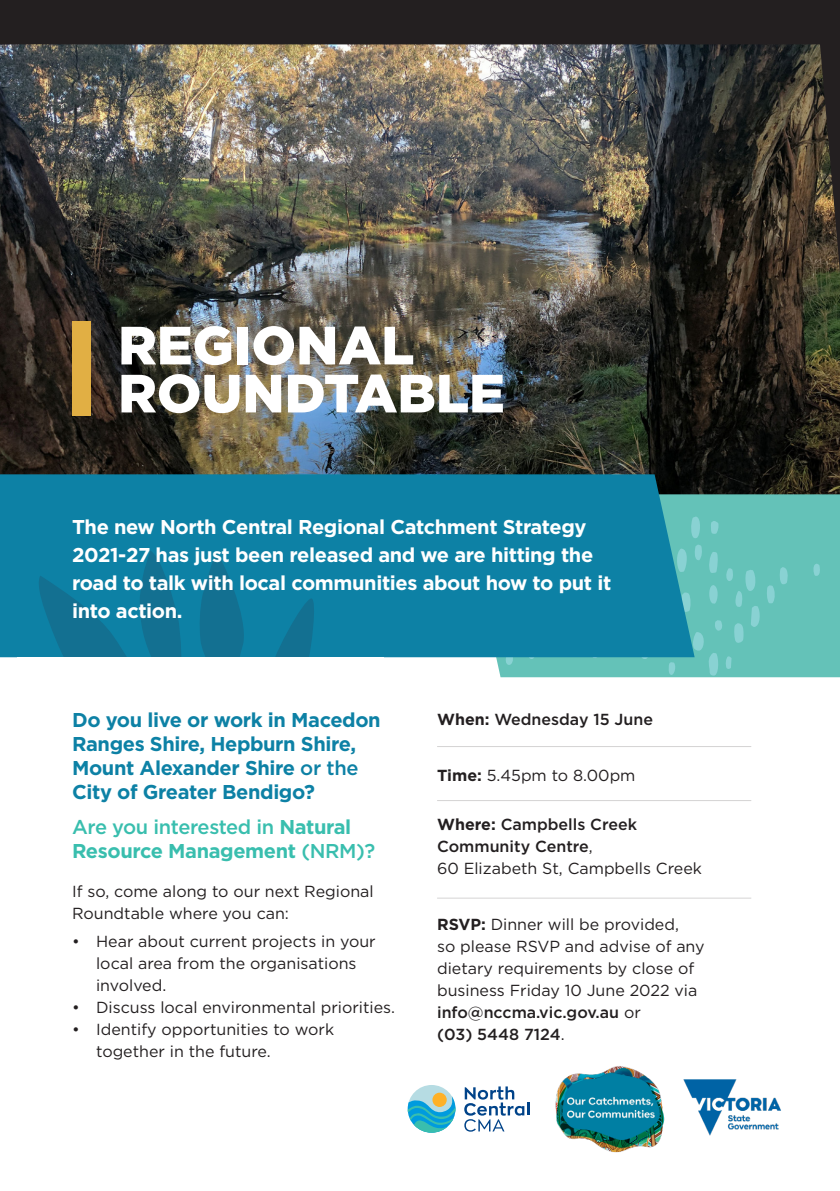
<style>
.page{position:relative;width:840px;height:1191px;background:#fff}
.page>*{position:absolute;margin:0;border:0;box-sizing:border-box;transform-origin:0 0}
.t1{font:900 53.8px/48px "Gotham";color:#fff}
.t2{font:700 20px/28px "Gotham";letter-spacing:-.02em;color:#fff}
.t3{font:700 20px/24px "Gotham";letter-spacing:-.02em;color:#0d81a5}
.t4{font:700 20px/24px "Gotham";letter-spacing:-.02em;color:#39beae}
.t5{font:16px/22px "Gotham";color:#231f20}
.t6{font:500 16px/22px "Gotham";color:#231f20}
.s1{font-weight:500}
.s2{font-family:"Gotham HTF";font-weight:700}
.s3{font-weight:400}
</style>
<div class="page">
<div style="left:0;top:0;width:839px;height:306px;background:#231f20"></div>
<img style="left:0;top:44px;width:839px;height:450px">
<div style="left:460px;top:494px;width:379px;height:183px;background:#64c2b8"></div>
<svg style="left:639px;top:657px;width:10px;height:2px"></svg>
<svg style="left:546px;top:657px;width:54px;height:1px"></svg>
<svg style="left:527px;top:657px;width:10px;height:2px"></svg>
<svg style="left:504px;top:657px;width:9px;height:8px"></svg>
<svg style="left:811px;top:563px;width:8px;height:13px"></svg>
<svg style="left:662px;top:516px;width:126px;height:162px;background:#69c4bb"></svg>
<div style="left:0;top:474px;width:694px;height:183px;background:#0d81a5"></div>
<svg style="left:35px;top:550px;width:282px;height:107px;background:#0f7a9d"></svg>
<img style="left:555px;top:1066px;width:225px;height:86px">
<div style="left:72px;top:321px;width:19px;height:95px;background:#e1af44"></div>
<svg style="left:464px;top:1086px;width:65px;height:45px"></svg>
<div style="left:407px;top:1085px;width:48px;height:47px;background:#b6dce3;border-radius:50%"></div>
<svg style="left:432px;top:1092px;width:14px;height:15px"></svg>
<svg style="left:407px;top:1096px;width:48px;height:36px"></svg>
<hr style="left:437px;top:800px;width:313px;height:1px;background:#231f20">
<hr style="left:437px;top:746px;width:313px;height:1px;background:#231f20">
<hr style="left:437px;top:897px;width:313px;height:1px;background:#231f20">
<p class="t1" style="left:118px;top:320px;width:388px">REGIONAL<br>ROUNDTABLE</p>
<p class="t2" style="left:72px;top:512px;width:540px">The new North Central Regional Catchment Strategy 2021-27 has just been released and we are hitting the road to talk with local communities about how to put it into action.</p>
<p class="t3" style="left:72px;top:707px;width:310px">Do you live or work in Macedon<br>Ranges Shire, Hepburn Shire,<br>Mount Alexander Shire <span class="s1">or the<br></span>City of Greater Bendigo?</p>
<p class="t4" style="left:72px;top:814px;width:305px"><span class="s1">Are you interested in</span> Natural<br>Resource Management <span class="s1">(NRM)?</span></p>
<p class="t5" style="left:72px;top:880px;width:303px">If so, come along to our next Regional<br>Roundtable where you can:</p>
<p class="t5" style="left:96px;top:930px;width:281px;text-indent:-24px">• Hear about current projects in your local area from the organisations involved.</p>
<p class="t5" style="left:72px;top:996px;width:324px">• Discuss local environmental priorities.</p>
<p class="t5" style="left:96px;top:1018px;width:239px;text-indent:-24px">• Identify opportunities to work together in the future.</p>
<p class="t6" style="left:437px;top:708px;width:217px"><span class="s2">When:</span> Wednesday 15 June</p>
<p class="t5" style="left:437px;top:764px;width:200px"><span class="s2">Time:</span> 5.45pm to 8.00pm</p>
<p class="t6" style="left:437px;top:813px;width:266px"><span class="s2">Where:</span> Campbells Creek<br>Community Centre<span class="s3">,<br>60 Elizabeth St, Campbells Creek</span></p>
<p class="t5" style="left:437px;top:913px;width:269px"><span class="s2">RSVP:</span> Dinner will be provided,<br>so please RSVP and advise of any dietary requirements by close of business Friday 10 June 2022 via <span class="s1">info@nccma.vic.gov.au</span> or<br><span class="s1">(03) 5448 7124</span>.</p>
</div>
